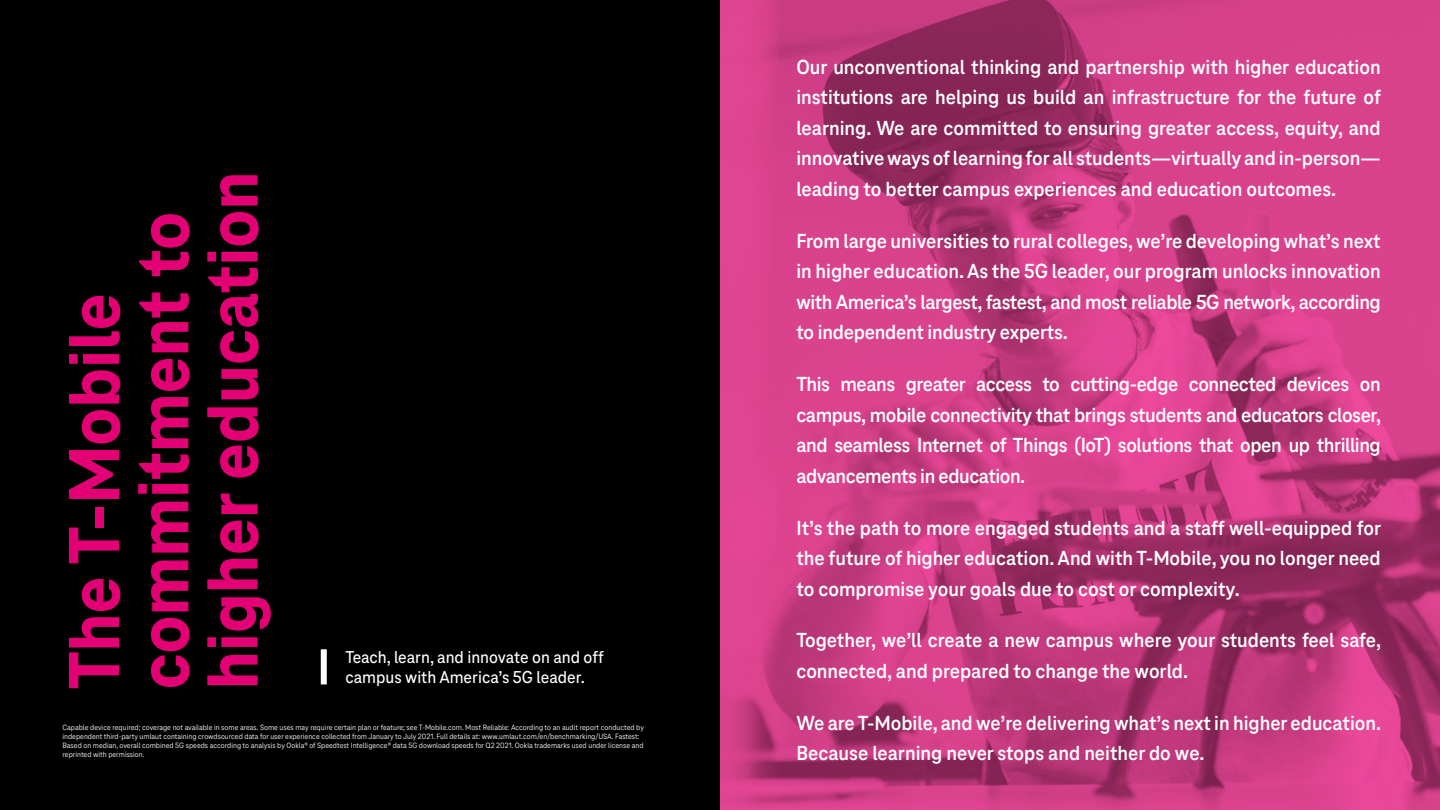
<style>
.page{position:relative;width:1440px;height:810px;background:#fff}
.page>*{position:absolute;margin:0;border:0;box-sizing:border-box;transform-origin:0 0}
.t1{font:800 75.15px/69.2px "Tele Neo";color:#e20074}
.t2{font:700 21.15px/30.6px "Tele Neo";color:#fff;text-align:justify}
.t3{font:500 17.85px/20px "Tele Neo";color:#fff}
.t4{font:7.95px/8.9px "Tele Neo";color:#fff}
</style>
<div class="page">
<div style="left:0;top:0;width:720px;height:810px;background:#000"></div>
<div style="left:321px;top:649px;width:6px;height:35px;background:#fff"></div>
<img style="left:720px;top:0;width:720px;height:810px">
<h1 class="t1" style="left:61px;top:689px;width:519px;rotate:-90deg">The T-Mobile commitment to higher education</h1>
<p class="t3" style="left:345px;top:647px;width:260px">Teach, learn, and innovate on and off campus with America’s 5G leader.</p>
<p class="t4" style="left:63px;top:723px;width:583px">Capable device required; coverage not available in some areas. Some uses may require certain plan or feature; see T-Mobile.com. Most Reliable: According to an audit report conducted by independent third-party umlaut containing crowdsourced data for user experience collected from January to July 2021. Full details at: www.umlaut.com/en/benchmarking/USA. Fastest:<br>Based on median, overall combined 5G speeds according to analysis by Ookla® of Speedtest Intelligence® data 5G download speeds for Q2 2021. Ookla trademarks used under license and reprinted with permission.</p>
<p class="t2" style="left:796px;top:52px;width:586px">Our unconventional thinking and partnership with higher education institutions are helping us build an infrastructure for the future of learning. We are committed to ensuring greater access, equity, and innovative ways of learning for all students—virtually and in-person— leading to better campus experiences and education outcomes.</p>
<p class="t2" style="left:796px;top:226px;width:586px">From large universities to rural colleges, we’re developing what’s next in higher education. As the 5G leader, our program unlocks innovation with America’s largest, fastest, and most reliable 5G network, according to independent industry experts.</p>
<p class="t2" style="left:796px;top:369px;width:586px">This means greater access to cutting-edge connected devices on campus, mobile connectivity that brings students and educators closer, and seamless Internet of Things (IoT) solutions that open up thrilling advancements in education.</p>
<p class="t2" style="left:796px;top:513px;width:586px">It’s the path to more engaged students and a staff well-equipped for the future of higher education. And with T-Mobile, you no longer need to compromise your goals due to cost or complexity.</p>
<p class="t2" style="left:796px;top:625px;width:586px">Together, we’ll create a new campus where your students feel safe, connected, and prepared to change the world.</p>
<p class="t2" style="left:796px;top:708px;width:586px">We are T-Mobile, and we’re delivering what’s next in higher education.<br>Because learning never stops and neither do we.</p>
</div>
